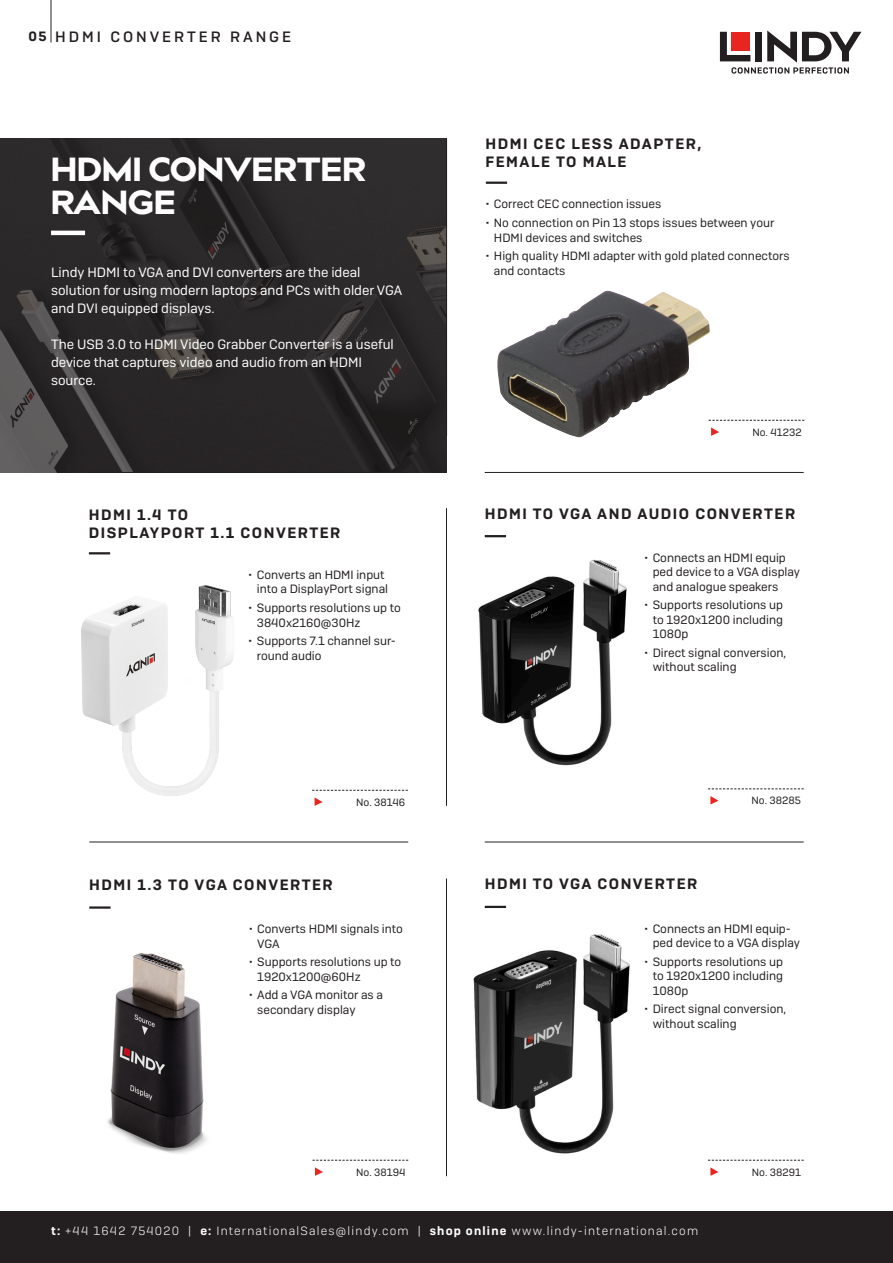
<style>
.page{position:relative;width:893px;height:1263px;background:#fff}
.page>*{position:absolute;margin:0;border:0;box-sizing:border-box;transform-origin:0 0}
.Head-1{font:33px/33px "billcorplin super";letter-spacing:.01em;color:#fff}
.Product-Headline{font:600 15px "Camber";letter-spacing:.1em;color:#231f20}
.Head-1-2{font:500 15px "Camber";letter-spacing:.2em;color:#231f20}
.Bullets{font:13.5px/18px "Camber";color:#fff}
.Bullets-2{font:600 13.5px "Camber";color:#231f20}
.t1{font:12px/14.4px "Camber";color:#231f20}
.t2{font:12px "Camber Lg";letter-spacing:.1em;color:#fff}
.Tabelle_No{font:10.5px "Camber";color:#231f20}
.s1{font-family:"Camber";font-weight:600}
</style>
<div class="page">
<div style="left:0;top:1212px;width:893px;height:51px;background:#231f20"></div>
<img style="left:0;top:138px;width:447px;height:335px">
<hr style="left:89px;top:842px;width:319px;height:1px;background:#231f20">
<hr style="left:89px;top:472px;width:319px;height:1px;background:#231f20">
<hr style="left:485px;top:842px;width:319px;height:1px;background:#231f20">
<hr style="left:485px;top:472px;width:319px;height:1px;background:#231f20">
<hr style="left:446px;top:878px;width:1px;height:298px;background:#231f20">
<hr style="left:446px;top:508px;width:1px;height:298px;background:#231f20">
<hr style="left:446px;top:138px;width:1px;height:298px;background:#231f20">
<hr style="left:51px;top:0;width:1px;height:43px;background:#231f20">
<svg style="left:720px;top:31px;width:141px;height:43px"></svg>
<div style="left:731px;top:32px;width:19px;height:18px;background:#e72621"></div>
<div style="left:755px;top:32px;width:7px;height:29px;background:#231f20"></div>
<img style="left:107px;top:953px;width:100px;height:201px">
<img style="left:478px;top:559px;width:149px;height:207px">
<img style="left:473px;top:934px;width:157px;height:220px">
<img style="left:81px;top:552px;width:153px;height:244px">
<svg style="left:710px;top:796px;width:8px;height:8px"></svg>
<svg style="left:708px;top:788px;width:96px;height:1px"></svg>
<svg style="left:315px;top:1167px;width:8px;height:9px"></svg>
<svg style="left:313px;top:1160px;width:95px;height:1px"></svg>
<svg style="left:710px;top:1167px;width:8px;height:9px"></svg>
<svg style="left:708px;top:1160px;width:96px;height:1px"></svg>
<hr style="left:51px;top:231px;width:34px;height:4px;background:#fff">
<hr style="left:89px;top:552px;width:21px;height:2px;background:#231f20">
<hr style="left:89px;top:906px;width:22px;height:3px;background:#231f20">
<hr style="left:485px;top:535px;width:21px;height:2px;background:#231f20">
<hr style="left:485px;top:906px;width:21px;height:2px;background:#231f20">
<svg style="left:315px;top:797px;width:8px;height:9px"></svg>
<svg style="left:312px;top:790px;width:96px;height:1px"></svg>
<img style="left:497px;top:290px;width:213px;height:148px">
<svg style="left:711px;top:427px;width:8px;height:9px"></svg>
<svg style="left:709px;top:420px;width:95px;height:1px"></svg>
<hr style="left:486px;top:182px;width:21px;height:2px;background:#231f20">
<p class="Bullets-2" style="left:29px;top:28px;width:20px">05</p>
<p class="Head-1-2" style="left:55px;top:28px;width:237px">HDMI CONVERTER RANGE</p>
<p class="Head-1" style="left:51px;top:154px;width:316px">HDMI CONVERTER<br>RANGE</p>
<p class="Bullets" style="left:51px;top:263px;width:353px">Lindy HDMI to VGA and DVI converters are the ideal solution for using modern laptops and PCs with older VGA and DVI equipped displays.</p>
<p class="Bullets" style="left:51px;top:335px;width:344px">The USB 3.0 to HDMI Video Grabber Converter is a useful device that captures video and audio from an HDMI source.</p>
<p class="Product-Headline" style="left:89px;top:506px;width:101px">HDMI 1.4 TO</p>
<p class="Product-Headline" style="left:89px;top:524px;width:253px">DISPLAYPORT 1.1 CONVERTER</p>
<p class="t1" style="left:248px;top:567px;width:141px;text-align:right">• Converts an HDMI input into a DisplayPort signal</p>
<p class="t1" style="left:257px;top:601px;width:146px;text-indent:-9px">• Supports resolutions up to<br>3840x2160@30Hz</p>
<p class="t1" style="left:257px;top:634px;width:141px;text-indent:-9px">• Supports 7.1 channel sur&shy;round audio</p>
<p class="Tabelle_No" style="left:356px;top:796px;width:50px">No. 38146</p>
<p class="Product-Headline" style="left:89px;top:875px;width:245px">HDMI 1.3 TO VGA CONVERTER</p>
<p class="t1" style="left:257px;top:922px;width:147px;text-indent:-9px">• Converts HDMI signals into<br>VGA</p>
<p class="t1" style="left:257px;top:955px;width:146px;text-indent:-9px">• Supports resolutions up to<br>1920x1200@60Hz</p>
<p class="t1" style="left:257px;top:988px;width:127px;text-indent:-9px">• Add a VGA monitor as a secondary display</p>
<p class="Product-Headline" style="left:485px;top:135px;width:218px">HDMI CEC LESS ADAPTER,</p>
<p class="Product-Headline" style="left:485px;top:153px;width:143px">FEMALE TO MALE</p>
<p class="t1" style="left:485px;top:197px;width:177px">• Correct CEC connection issues</p>
<p class="t1" style="left:494px;top:216px;width:282px;text-indent:-9px">• No connection on Pin 13 stops issues between your<br>HDMI devices and switches</p>
<p class="t1" style="left:494px;top:249px;width:297px;text-indent:-9px">• High quality HDMI adapter with gold plated connectors and contacts</p>
<p class="Tabelle_No" style="left:752px;top:426px;width:51px">No. 41232</p>
<p class="Product-Headline" style="left:485px;top:504px;width:312px">HDMI TO VGA AND AUDIO CONVERTER</p>
<p class="t1" style="left:653px;top:550px;width:149px;text-indent:-9px">• Connects an HDMI equip ped device to a VGA display and analogue speakers</p>
<p class="t1" style="left:653px;top:598px;width:132px;text-align:justify;text-indent:-9px">• Supports resolutions up to 1920x1200 including 1080p</p>
<p class="t1" style="left:653px;top:645px;width:135px;text-indent:-9px">• Direct signal conversion, without scaling</p>
<p class="Product-Headline" style="left:485px;top:875px;width:214px">HDMI TO VGA CONVERTER</p>
<p class="Tabelle_No" style="left:752px;top:794px;width:51px">No. 38285</p>
<p class="t1" style="left:653px;top:921px;width:149px;text-indent:-9px">• Connects an HDMI equip&shy;ped device to a VGA display</p>
<p class="t1" style="left:653px;top:954px;width:132px;text-align:justify;text-indent:-9px">• Supports resolutions up to 1920x1200 including 1080p</p>
<p class="t1" style="left:653px;top:1001px;width:135px;text-indent:-9px">• Direct signal conversion, without scaling</p>
<p class="Tabelle_No" style="left:356px;top:1166px;width:51px">No. 38194</p>
<p class="Tabelle_No" style="left:752px;top:1166px;width:51px">No. 38291</p>
<p class="t2" style="left:51px;top:1223px;width:649px"><span class="s1">t:</span> +44 1642 754020 | <span class="s1">e:</span> InternationalSales@lindy.com | <span class="s1">shop online</span> www.lindy-international.com</p>
</div>
